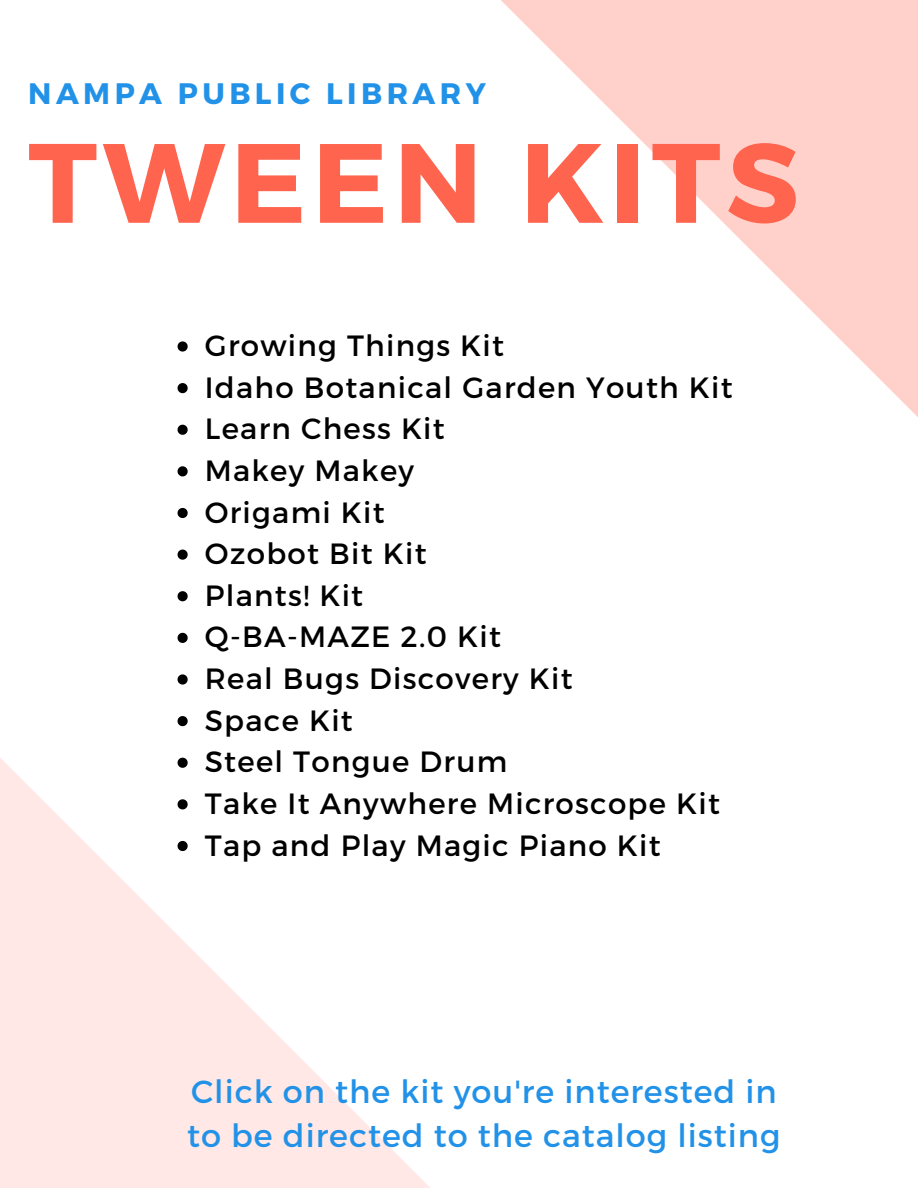
<style>
.page{position:relative;width:918px;height:1188px;background:#fff}
.page>*{position:absolute;margin:0;border:0;box-sizing:border-box;transform-origin:0 0}
.t1{font:700 112.5px "Montserrat";letter-spacing:.05em;color:#ff644e}
.t2{font:31.95px/44px "Montserrat";letter-spacing:.03em;color:#2292e8}
.t3{font:700 29.7px "Montserrat";letter-spacing:.15em;color:#2292e8}
.t4{font:29.25px "Montserrat";letter-spacing:.045em;color:#000}
</style>
<div class="page">
<svg style="left:501px;top:0;width:417px;height:417px"></svg>
<svg style="left:0;top:726px;width:430px;height:462px"></svg>
<svg style="left:178px;top:341px;width:10px;height:11px"></svg>
<svg style="left:178px;top:383px;width:10px;height:10px"></svg>
<svg style="left:178px;top:425px;width:10px;height:10px"></svg>
<svg style="left:178px;top:466px;width:10px;height:10px"></svg>
<svg style="left:178px;top:508px;width:10px;height:10px"></svg>
<svg style="left:178px;top:550px;width:10px;height:10px"></svg>
<svg style="left:178px;top:591px;width:10px;height:10px"></svg>
<svg style="left:178px;top:633px;width:10px;height:10px"></svg>
<svg style="left:178px;top:674px;width:10px;height:11px"></svg>
<svg style="left:178px;top:716px;width:10px;height:10px"></svg>
<svg style="left:178px;top:758px;width:10px;height:10px"></svg>
<svg style="left:178px;top:799px;width:10px;height:10px"></svg>
<svg style="left:178px;top:841px;width:10px;height:10px"></svg>
<p class="t3" style="left:28px;top:74px;width:459px">NAMPA PUBLIC LIBRARY</p>
<p class="t1" style="left:28px;top:110px;width:772px">TWEEN KITS</p>
<p class="t4" style="left:205px;top:327px;width:301px">Growing Things Kit</p>
<p class="t4" style="left:205px;top:368px;width:529px">Idaho Botanical Garden Youth Kit</p>
<p class="t4" style="left:205px;top:410px;width:242px">Learn Chess Kit</p>
<p class="t4" style="left:205px;top:452px;width:211px">Makey Makey</p>
<p class="t4" style="left:205px;top:493px;width:181px">Origami Kit</p>
<p class="t4" style="left:205px;top:535px;width:223px">Ozobot Bit Kit</p>
<p class="t4" style="left:205px;top:576px;width:160px">Plants! Kit</p>
<p class="t4" style="left:205px;top:618px;width:298px">Q-BA-MAZE 2.0 Kit</p>
<p class="t4" style="left:205px;top:660px;width:369px">Real Bugs Discovery Kit</p>
<p class="t4" style="left:205px;top:701px;width:150px">Space Kit</p>
<p class="t4" style="left:205px;top:743px;width:304px">Steel Tongue Drum</p>
<p class="t4" style="left:205px;top:785px;width:517px">Take It Anywhere Microscope Kit</p>
<p class="t4" style="left:205px;top:826px;width:457px">Tap and Play Magic Piano Kit</p>
<p class="t2" style="left:187px;top:1068px;width:595px">Click on the kit you're interested in to be directed to the catalog listing</p>
</div>
